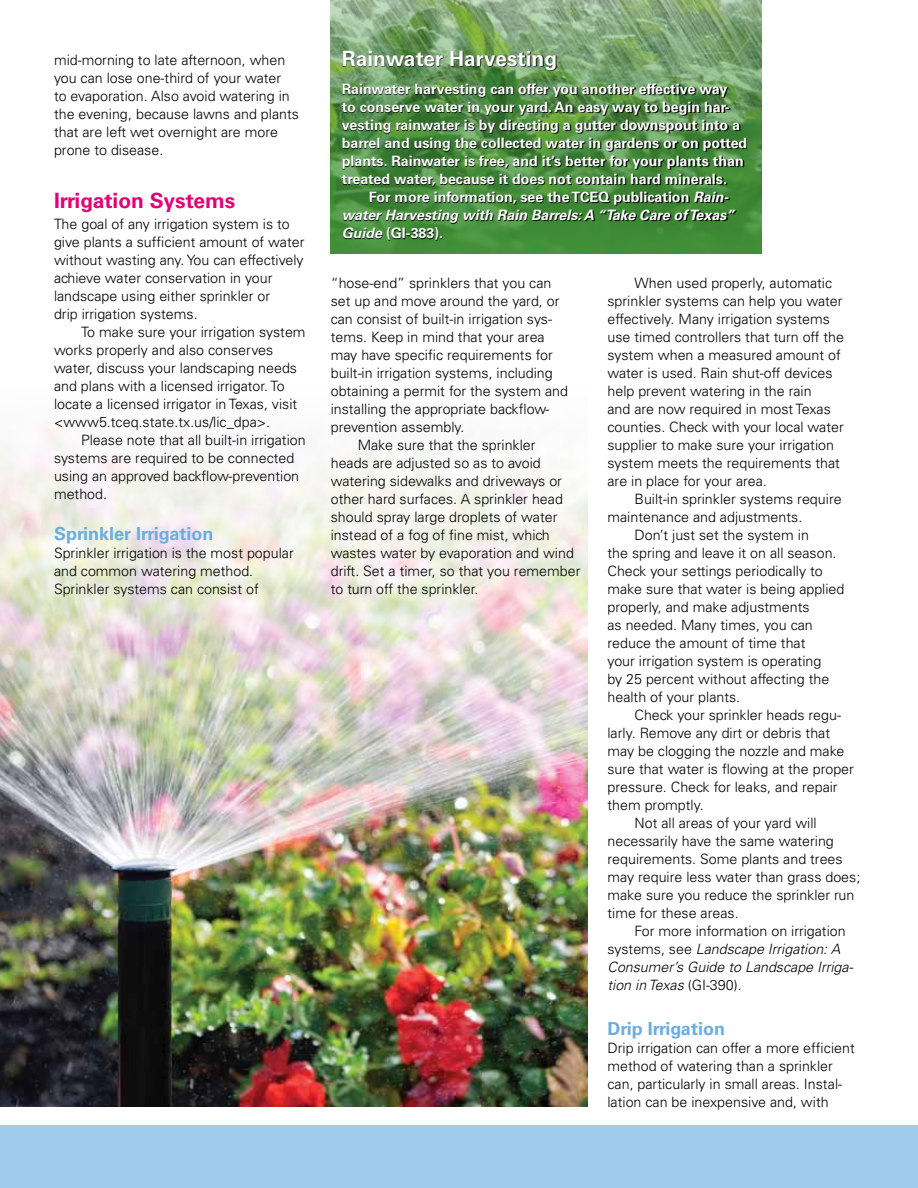
<style>
.page{position:relative;width:918px;height:1188px;background:#fff}
.page>*{position:absolute;margin:0;border:0;box-sizing:border-box;transform-origin:0 0}
.t1{font:700 21px "Univers";color:#fff}
.t2{font:700 21px "Univers";color:#e20177}
.t3{font:700 18px "Univers";color:#6caddf}
.t4{font:300 14.25px/18px "Univers";color:#000}
.t5{font:700 14.25px/18px "Univers";color:#fff}
.t6{font:italic 700 14.25px/18px "Univers";color:#fff}
.t7{font:italic 300 14.25px "Univers";color:#000}
.s1{font-style:normal}
</style>
<div class="page">
<img style="left:0;top:425px;width:587px;height:682px">
<div style="left:0;top:1126px;width:918px;height:62px;background:#9fcbed"></div>
<img style="left:331px;top:0;width:431px;height:253px">
<svg style="left:343px;top:51px;width:404px;height:190px;background:#43743a"></svg>
<p class="t4" style="left:54px;top:51px;width:246px">mid-morning to late afternoon, when you can lose one-third of your water<br>to evaporation. Also avoid watering in the evening, because lawns and plants that are left wet overnight are more prone to disease.</p>
<h1 class="t2" style="left:54px;top:188px;width:183px">Irrigation Systems</h1>
<p class="t4" style="left:54px;top:215px;width:252px">The goal of any irrigation system is to give plants a sufficient amount of water without wasting any. You can effectively achieve water conservation in your landscape using either sprinkler or<br>drip irrigation systems.</p>
<p class="t4" style="left:54px;top:323px;width:253px;text-indent:27px">To make sure your irrigation system works properly and also conserves water, discuss your landscaping needs and plans with a licensed irrigator. To locate a licensed irrigator in Texas, visit &lt;www5.tceq.state.tx.us/lic_dpa&gt;.</p>
<p class="t4" style="left:54px;top:431px;width:253px;text-indent:27px">Please note that all built-in irrigation systems are required to be connected using an approved backflow-prevention method.</p>
<p class="t3" style="left:54px;top:523px;width:161px">Sprinkler Irrigation</p>
<p class="t4" style="left:54px;top:544px;width:241px">Sprinkler irrigation is the most popular and common watering method.<br>Sprinkler systems can consist of</p>
<h1 class="t1" style="left:342px;top:46px;width:217px">Rainwater Harvesting</h1>
<p class="t5" style="left:342px;top:80px;width:407px">Rainwater harvesting can offer you another effective way<br>to conserve water in your yard. An easy way to begin har&shy;vesting rainwater is by directing a gutter downspout into a barrel and using the collected water in gardens or on potted plants. Rainwater is free, and it’s better for your plants than treated water, because it does not contain hard minerals.</p>
<p class="t6" style="left:342px;top:188px;width:394px;text-indent:27px"><span class="s1">For more information, see the TCEQ publication</span> Rain&shy;water Harvesting with Rain Barrels: A “Take Care of Texas”<br>Guide <span class="s1">(GI-383).</span></p>
<p class="t4" style="left:331px;top:274px;width:222px">“hose-end” sprinklers that you can</p>
<p class="t4" style="left:331px;top:292px;width:230px">set up and move around the yard, or</p>
<p class="t4" style="left:331px;top:310px;width:223px">can consist of built-in irrigation sys-</p>
<p class="t4" style="left:331px;top:328px;width:216px">tems. Keep in mind that your area</p>
<p class="t4" style="left:331px;top:346px;width:224px">may have specific requirements for</p>
<p class="t4" style="left:331px;top:364px;width:224px">built-in irrigation systems, including</p>
<p class="t4" style="left:331px;top:382px;width:239px">obtaining a permit for the system and</p>
<p class="t4" style="left:331px;top:400px;width:220px">installing the appropriate backflow-</p>
<p class="t4" style="left:331px;top:418px;width:135px">prevention assembly.</p>
<p class="t4" style="left:358px;top:436px;width:179px">Make sure that the sprinkler</p>
<p class="t4" style="left:331px;top:454px;width:212px">heads are adjusted so as to avoid</p>
<p class="t4" style="left:331px;top:472px;width:233px">watering sidewalks and driveways or</p>
<p class="t4" style="left:331px;top:490px;width:234px">other hard surfaces. A sprinkler head</p>
<p class="t4" style="left:331px;top:508px;width:228px">should spray large droplets of water</p>
<p class="t4" style="left:331px;top:526px;width:221px">instead of a fog of fine mist, which</p>
<p class="t4" style="left:331px;top:544px;width:245px">wastes water by evaporation and wind</p>
<p class="t4" style="left:331px;top:562px;width:251px">drift. Set a timer, so that you remember</p>
<p class="t4" style="left:331px;top:580px;width:149px">to turn off the sprinkler.</p>
<p class="t4" style="left:607px;top:274px;width:238px;text-indent:27px">When used properly, automatic sprinkler systems can help you water effectively. M any irrigation systems use timed controllers that turn off the system when a measured amount of water is used. Rain shut-off devices help prevent watering in the rain<br>and are now required in most Texas counties. Check with your local water supplier to make sure your irrigation system meets the requirements that are in place for your area.</p>
<p class="t4" style="left:635px;top:490px;width:209px">Built-in sprinkler systems require</p>
<p class="t4" style="left:607px;top:508px;width:196px">maintenance and adjustments.</p>
<p class="t4" style="left:635px;top:526px;width:176px">Don’t just set the system in</p>
<p class="t4" style="left:607px;top:544px;width:231px">the spring and leave it on all season.</p>
<p class="t4" style="left:607px;top:562px;width:217px">Check your settings periodically to</p>
<p class="t4" style="left:607px;top:580px;width:238px">make sure that water is being applied</p>
<p class="t4" style="left:607px;top:598px;width:204px">properly, and make adjustments</p>
<p class="t4" style="left:607px;top:616px;width:207px">as needed. Many times, you can</p>
<p class="t4" style="left:607px;top:634px;width:199px">reduce the amount of time that</p>
<p class="t4" style="left:607px;top:652px;width:215px">your irrigation system is operating</p>
<p class="t4" style="left:607px;top:670px;width:223px">by 25 percent without affecting the</p>
<p class="t4" style="left:607px;top:688px;width:134px">health of your plants.</p>
<p class="t4" style="left:635px;top:706px;width:208px">Check your sprinkler heads regu-</p>
<p class="t4" style="left:607px;top:724px;width:224px">larly. Remove any dirt or debris that</p>
<p class="t4" style="left:607px;top:742px;width:239px">may be clogging the nozzle and make</p>
<p class="t4" style="left:607px;top:760px;width:248px">sure that water is flowing at the proper</p>
<p class="t4" style="left:607px;top:778px;width:232px">pressure. Check for leaks, and repair</p>
<p class="t4" style="left:607px;top:796px;width:98px">them promptly.</p>
<p class="t4" style="left:635px;top:814px;width:184px">Not all areas of your yard will</p>
<p class="t4" style="left:607px;top:832px;width:228px">necessarily have the same watering</p>
<p class="t4" style="left:607px;top:850px;width:237px">requirements. Some plants and trees</p>
<p class="t4" style="left:607px;top:868px;width:254px">may require less water than grass does;</p>
<p class="t4" style="left:607px;top:886px;width:248px">make sure you reduce the sprinkler run</p>
<p class="t4" style="left:607px;top:904px;width:133px">time for these areas.</p>
<p class="t4" style="left:635px;top:922px;width:213px">For more information on irrigation</p>
<p class="t7" style="left:607px;top:940px;width:234px"><span class="s1">systems, see</span> Landscape Irrigation: A</p>
<p class="t7" style="left:607px;top:958px;width:247px">Consumer’s Guide to Landscape Irriga-</p>
<p class="t7" style="left:607px;top:976px;width:136px">tion in Texas <span class="s1">(GI -390).</span></p>
<p class="t3" style="left:608px;top:1018px;width:119px">Drip Irrigation</p>
<p class="t4" style="left:608px;top:1039px;width:249px">Drip irrigation can offer a more efficient method of watering than a sprinkler can, particularly in small areas. I nstal&shy;lation can be inexpensive and, with</p>
</div>
